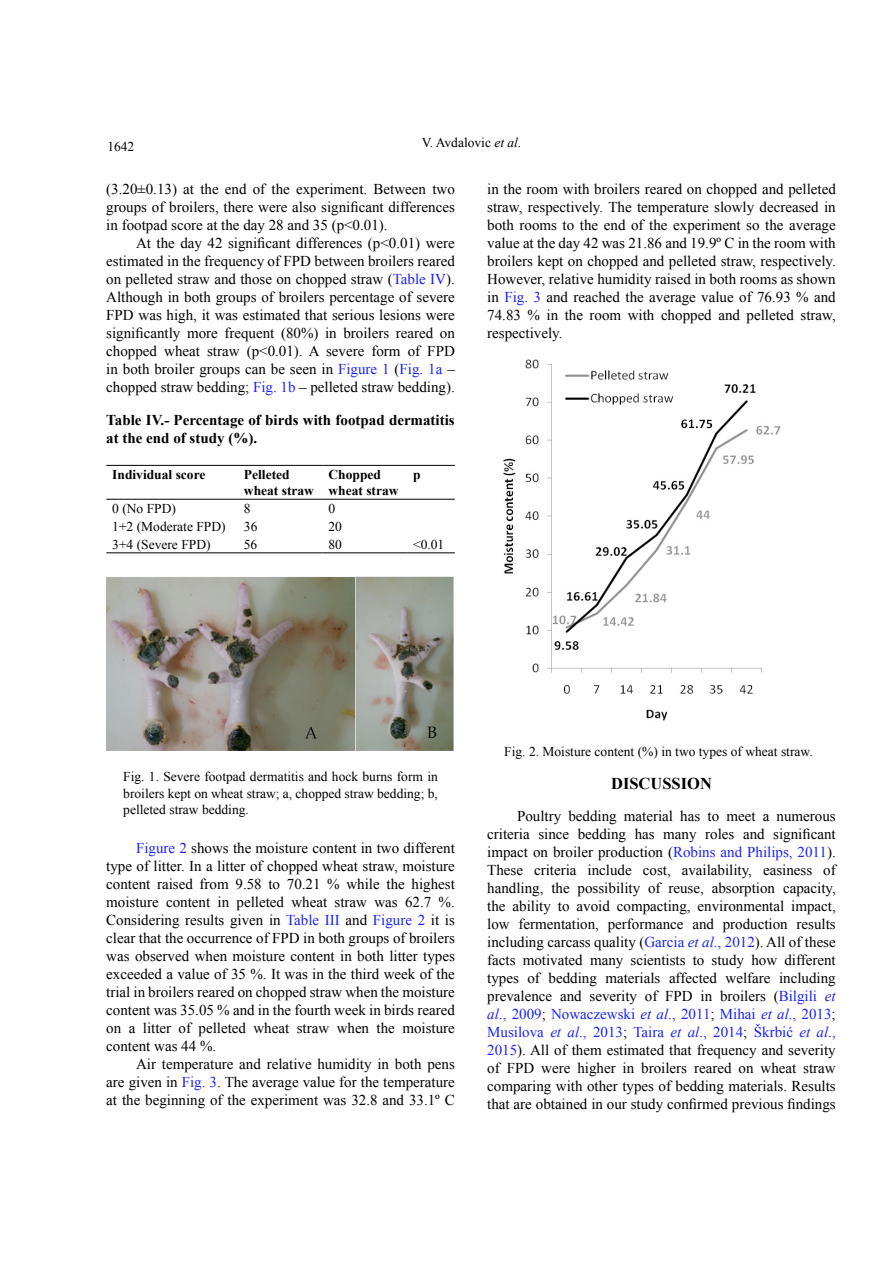
<style>
.page{position:relative;width:893px;height:1263px;background:#fff}
.page>*{position:absolute;margin:0;border:0;box-sizing:border-box;transform-origin:0 0}
.t1{font:700 16.5px "Times New Roman";color:#000}
.t2{font:15px/18px "Times New Roman";color:#000;text-align:justify}
.t3{font:700 15px/18px "Times New Roman";color:#000}
.t4{font:13.5px/16.2px "Times New Roman";color:#000;text-align:justify}
.t5{font:700 13.5px/16.2px "Times New Roman";color:#000}
.s1{font-style:italic}
.s2{color:#1922fb}
.s3{font-style:italic;color:#1922fb}
</style>
<div class="page">
<hr style="left:106px;top:552px;width:132px;height:1px;background:#000">
<hr style="left:238px;top:552px;width:85px;height:1px;background:#000">
<hr style="left:323px;top:552px;width:84px;height:1px;background:#000">
<hr style="left:407px;top:552px;width:48px;height:1px;background:#000">
<hr style="left:106px;top:465px;width:132px;height:1px;background:#000">
<hr style="left:238px;top:465px;width:85px;height:1px;background:#000">
<hr style="left:323px;top:465px;width:84px;height:1px;background:#000">
<hr style="left:407px;top:465px;width:48px;height:1px;background:#000">
<hr style="left:106px;top:499px;width:132px;height:1px;background:#000">
<hr style="left:238px;top:499px;width:85px;height:1px;background:#000">
<hr style="left:323px;top:499px;width:84px;height:1px;background:#000">
<hr style="left:407px;top:499px;width:48px;height:1px;background:#000">
<img style="left:106px;top:577px;width:348px;height:173px">
<img style="left:503px;top:359px;width:278px;height:362px">
<p class="t4" style="left:422px;top:135px;width:101px">V. Avdalovic <span class="s1">et al.</span></p>
<p class="t4" style="left:107px;top:138px;width:28px">1642</p>
<p class="t2" style="left:106px;top:180px;width:350px">(3.20±0.13) at the end of the experiment. Between two groups of broilers, there were also significant differences in footpad score at the day 28 and 35 (p&lt;0.01).</p>
<p class="t2" style="left:106px;top:234px;width:350px;text-indent:30px">At the day 42 significant differences (p&lt;0.01) were estimated in the frequency of FPD between broilers reared on pelleted straw and those on chopped straw (<span class="s2">Table IV</span>).<br>Although in both groups of broilers percentage of severe FPD was high, it was estimated that serious lesions were significantly more frequent (80%) in broilers reared on chopped wheat straw (p&lt;0.01). A severe form of FPD in both broiler groups can be seen in <span class="s2">Figure 1</span> (<span class="s2">Fig. 1a</span> – chopped straw bedding; <span class="s2">Fig. 1b</span> – pelleted straw bedding).</p>
<p class="t3" style="left:106px;top:410px;width:350px">Table IV.- Percentage of birds with footpad dermatitis at the end of study (%).</p>
<p class="t5" style="left:112px;top:466px;width:95px">Individual score</p>
<p class="t5" style="left:244px;top:466px;width:72px">Pelleted wheat straw</p>
<p class="t5" style="left:329px;top:466px;width:72px">Chopped wheat straw</p>
<p class="t5" style="left:413px;top:466px;width:9px">p</p>
<p class="t4" style="left:112px;top:500px;width:65px">0 (No FPD)</p>
<p class="t4" style="left:244px;top:500px;width:8px">8</p>
<p class="t4" style="left:328px;top:500px;width:8px">0</p>
<p class="t4" style="left:112px;top:518px;width:115px">1+2 (Moderate FPD)</p>
<p class="t4" style="left:244px;top:518px;width:15px">36</p>
<p class="t4" style="left:328px;top:518px;width:15px">20</p>
<p class="t4" style="left:112px;top:536px;width:100px">3+4 (Severe FPD)</p>
<p class="t4" style="left:244px;top:536px;width:15px">56</p>
<p class="t4" style="left:328px;top:536px;width:15px">80</p>
<p class="t4" style="left:413px;top:536px;width:33px">&lt;0.01</p>
<p class="t2" style="left:487px;top:180px;width:350px">in the room with broilers reared on chopped and pelleted straw, respectively. The temperature slowly decreased in both rooms to the end of the experiment so the average value at the day 42 was 21.86 and 19.9º C in the room with broilers kept on chopped and pelleted straw, respectively.<br>However, relative humidity raised in both rooms as shown in <span class="s2">Fig. 3</span> and reached the average value of 76.93 % and 74.83 % in the room with chopped and pelleted straw, respectively.</p>
<p class="t4" style="left:123px;top:769px;width:316px">Fig. 1. Severe footpad dermatitis and hock burns form in broilers kept on wheat straw; a, chopped straw bedding; b, pelleted straw bedding.</p>
<p class="t2" style="left:106px;top:839px;width:350px;text-indent:30px"><span class="s2">Figure 2</span> shows the moisture content in two different type of litter. In a litter of chopped wheat straw, moisture content raised from 9.58 to 70.21 % while the highest moisture content in pelleted wheat straw was 62.7 %.<br>Considering results given in <span class="s2">Table III</span> and <span class="s2">Figure 2</span> it is clear that the occurrence of FPD in both groups of broilers was observed when moisture content in both litter types exceeded a value of 35 %. It was in the third week of the trial in broilers reared on chopped straw when the moisture content was 35.05 % and in the fourth week in birds reared on a litter of pelleted wheat straw when the moisture content was 44 %.</p>
<p class="t2" style="left:106px;top:1055px;width:350px;text-indent:30px">Air temperature and relative humidity in both pens are given in <span class="s2">Fig. 3</span>. The average value for the temperature at the beginning of the experiment was 32.8 and 33.1º C</p>
<p class="t4" style="left:504px;top:743px;width:310px">Fig. 2. Moisture content (%) in two types of wheat straw.</p>
<p class="t1" style="left:611px;top:772px;width:102px">DISCUSSION</p>
<p class="t2" style="left:487px;top:807px;width:350px;text-indent:30px">Poultry bedding material has to meet a numerous criteria since bedding has many roles and significant impact on broiler production (<span class="s2">Robins and Philips, 2011</span>).<br>These criteria include cost, availability, easiness of handling, the possibility of reuse, absorption capacity, the ability to avoid compacting, environmental impact, low fermentation, performance and production results including carcass quality (<span class="s2">Garcia</span> <span class="s3">et al</span><span class="s2">., 2012</span>). All of these facts motivated many scientists to study how different types of bedding materials affected welfare including prevalence and severity of FPD in broilers (<span class="s2">Bilgili</span> <span class="s3">et al</span><span class="s2">., 2009</span>; <span class="s2">Nowaczewski</span> <span class="s3">et al</span><span class="s2">., 2011</span>; <span class="s2">Mihai</span> <span class="s3">et al</span><span class="s2">., 2013</span>; <span class="s2">Musilova</span> <span class="s3">et al</span><span class="s2">., 2013</span>; <span class="s2">Taira</span> <span class="s3">et al</span><span class="s2">., 2014</span>; <span class="s2">Škrbić</span> <span class="s3">et al</span><span class="s2">., 2015</span>). All of them estimated that frequency and severity of FPD were higher in broilers reared on wheat straw comparing with other types of bedding materials. Results that are obtained in our study confirmed previous findings</p>
</div>
